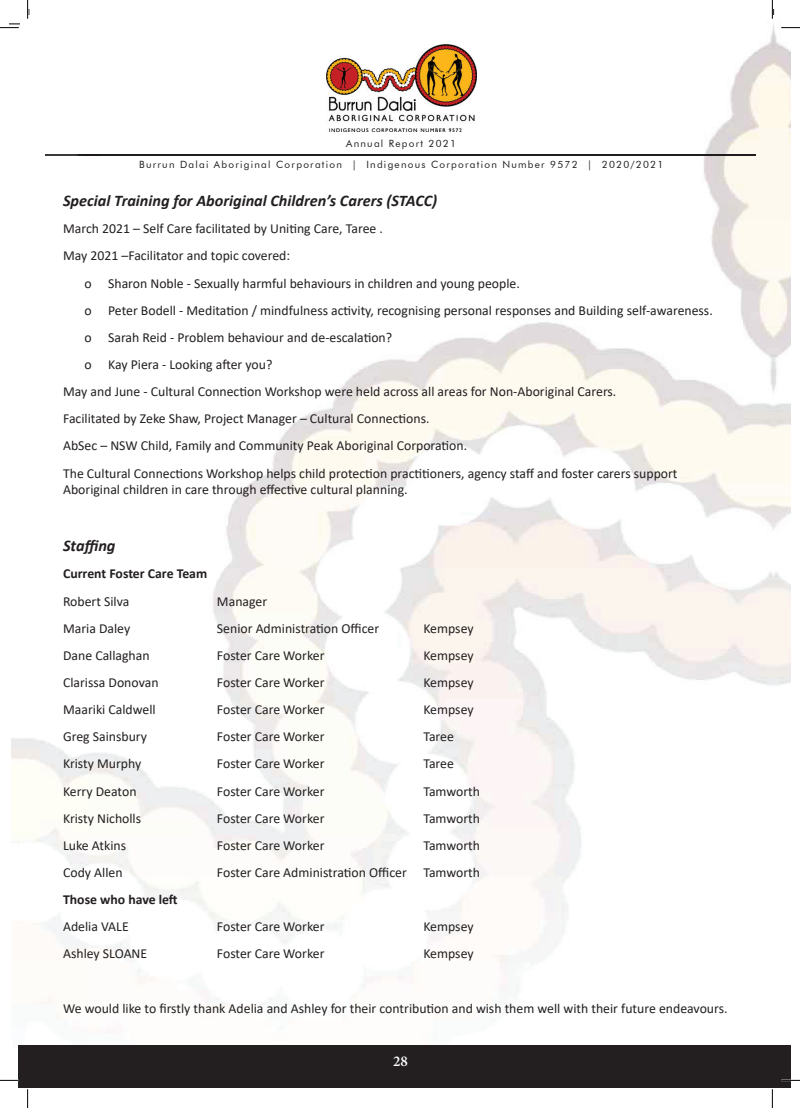
<style>
.page{position:relative;width:800px;height:1108px;background:#fff}
.page>*{position:absolute;margin:0;border:0;box-sizing:border-box;transform-origin:0 0}
.t1{font:italic 700 16.25px "Calibri";color:#231f20}
.t2{font:600 15px "Minion Pro";color:#fff}
.t3{font:13.75px/27.1px "Calibri";color:#231f20}
.t4{font:700 13.75px "Calibri";color:#231f20}
.t5{font:10px/20.8px "Futura BT";letter-spacing:.125em;color:#211d1e;text-align:center}
.t6{font:10px "Futura BT";color:#231f20}
.s1{color:#231f20}
</style>
<div class="page">
<img style="left:18px;top:10px;width:771px;height:583px">
<img style="left:346px;top:139px;width:110px;height:11px">
<img style="left:46px;top:154px;width:709px;height:2px">
<img style="left:326px;top:45px;width:150px;height:86px">
<div style="left:18px;top:1045px;width:763px;height:42px;background:#231f20"></div>
<div style="left:762px;top:1045px;width:27px;height:42px;background:#231f20"></div>
<svg style="left:0;top:23px;width:20px;height:5px"></svg>
<svg style="left:781px;top:23px;width:19px;height:5px"></svg>
<svg style="left:0;top:1079px;width:19px;height:2px"></svg>
<svg style="left:781px;top:1075px;width:19px;height:11px"></svg>
<svg style="left:27px;top:0;width:3px;height:19px"></svg>
<svg style="left:27px;top:1087px;width:3px;height:21px"></svg>
<svg style="left:771px;top:0;width:3px;height:25px"></svg>
<svg style="left:771px;top:1087px;width:3px;height:21px"></svg>
<p class="t5" style="left:139px;top:133px;width:525px">Annual Report 2021<span class="s1">8<br></span>Burrun Dalai Aboriginal Corporation | Indigenous Corporation Number 9572 | 2020/2021</p>
<p class="t6" style="left:443px;top:138px;width:7px">1</p>
<p class="t1" style="left:63px;top:189px;width:375px">Special Training for Aboriginal Children’s Carers (STACC)</p>
<p class="t3" style="left:63px;top:215px;width:321px">March 2021 – Self Care facilitated by Uniting Care, Taree .<br>May 2021 –Facilitator and topic covered:</p>
<p class="t3" style="left:84px;top:269px;width:437px">o Sharon Noble - Sexually harmful behaviours in children and young people.</p>
<p class="t3" style="left:84px;top:296px;width:629px">o Peter Bodell - Meditation / mindfulness activity, recognising personal responses and Building self-awareness.</p>
<p class="t3" style="left:84px;top:323px;width:309px">o Sarah Reid - Problem behaviour and de-escalation?</p>
<p class="t3" style="left:84px;top:350px;width:189px">o Kay Piera - Looking after you?</p>
<p class="t3" style="left:63px;top:378px;width:554px">May and June - Cultural Connection Workshop were held across all areas for Non-Aboriginal Carers.</p>
<p class="t3" style="left:63px;top:405px;width:368px">Facilitated by Zeke Shaw, Project Manager – Cultural Connections.</p>
<p class="t3" style="left:63px;top:432px;width:405px">AbSec – NSW Child, Family and Community Peak Aboriginal Corporation.</p>
<p class="t3" style="left:63px;top:459px;width:615px">The Cultural Connections Workshop helps child protection practitioners, agency staff and foster carers support</p>
<p class="t3" style="left:63px;top:475px;width:346px">Aboriginal children in care through effective cultural planning.</p>
<p class="t1" style="left:63px;top:534px;width:54px">Staffing</p>
<p class="t4" style="left:63px;top:564px;width:146px">Current Foster Care Team</p>
<p class="t3" style="left:63px;top:587px;width:68px">Robert Silva</p>
<p class="t3" style="left:217px;top:587px;width:52px">Manager</p>
<p class="t3" style="left:63px;top:614px;width:69px">Maria Daley</p>
<p class="t3" style="left:217px;top:614px;width:164px">Senior Administration Officer</p>
<p class="t3" style="left:423px;top:614px;width:52px">Kempsey</p>
<p class="t3" style="left:63px;top:641px;width:88px">Dane Callaghan</p>
<p class="t3" style="left:217px;top:641px;width:109px">Foster Care Worker</p>
<p class="t3" style="left:423px;top:641px;width:52px">Kempsey</p>
<p class="t3" style="left:63px;top:668px;width:97px">Clarissa Donovan</p>
<p class="t3" style="left:217px;top:668px;width:109px">Foster Care Worker</p>
<p class="t3" style="left:423px;top:668px;width:52px">Kempsey</p>
<p class="t3" style="left:63px;top:695px;width:94px">Maariki Caldwell</p>
<p class="t3" style="left:217px;top:695px;width:109px">Foster Care Worker</p>
<p class="t3" style="left:423px;top:695px;width:52px">Kempsey</p>
<p class="t3" style="left:63px;top:723px;width:85px">Greg Sainsbury</p>
<p class="t3" style="left:217px;top:723px;width:109px">Foster Care Worker</p>
<p class="t3" style="left:423px;top:723px;width:32px">Taree</p>
<p class="t3" style="left:63px;top:750px;width:80px">Kristy Murphy</p>
<p class="t3" style="left:217px;top:750px;width:109px">Foster Care Worker</p>
<p class="t3" style="left:423px;top:750px;width:32px">Taree</p>
<p class="t3" style="left:63px;top:777px;width:75px">Kerry Deaton</p>
<p class="t3" style="left:217px;top:777px;width:109px">Foster Care Worker</p>
<p class="t3" style="left:423px;top:777px;width:58px">Tamworth</p>
<p class="t3" style="left:63px;top:804px;width:80px">Kristy Nicholls</p>
<p class="t3" style="left:217px;top:804px;width:109px">Foster Care Worker</p>
<p class="t3" style="left:423px;top:804px;width:58px">Tamworth</p>
<p class="t3" style="left:63px;top:831px;width:64px">Luke Atkins</p>
<p class="t3" style="left:217px;top:831px;width:109px">Foster Care Worker</p>
<p class="t3" style="left:423px;top:831px;width:58px">Tamworth</p>
<p class="t3" style="left:63px;top:858px;width:61px">Cody Allen</p>
<p class="t3" style="left:217px;top:858px;width:264px">Foster Care Administration Officer Tamworth</p>
<p class="t4" style="left:63px;top:890px;width:116px">Those who have left</p>
<p class="t3" style="left:63px;top:912px;width:67px">Adelia VALE</p>
<p class="t3" style="left:217px;top:912px;width:109px">Foster Care Worker</p>
<p class="t3" style="left:423px;top:912px;width:52px">Kempsey</p>
<p class="t3" style="left:63px;top:940px;width:86px">Ashley SLOANE</p>
<p class="t3" style="left:217px;top:940px;width:109px">Foster Care Worker</p>
<p class="t3" style="left:423px;top:940px;width:52px">Kempsey</p>
<p class="t3" style="left:63px;top:994px;width:665px">We would like to firstly thank Adelia and Ashley for their contribution and wish them well with their future endeavours.</p>
<p class="t2" style="left:393px;top:1050px;width:16px">28</p>
</div>
